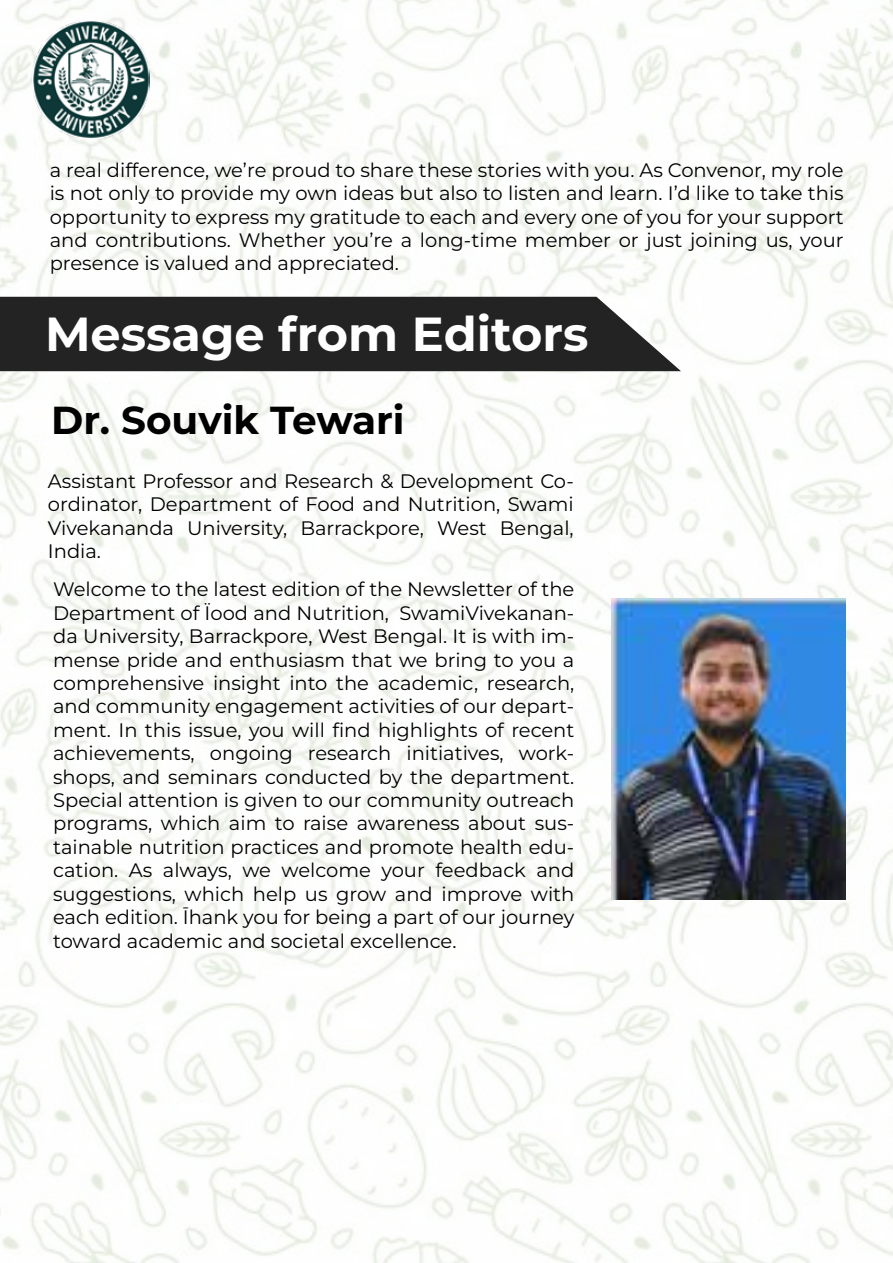
<style>
.page{position:relative;width:893px;height:1263px;background:#fff}
.page>*{position:absolute;margin:0;border:0;box-sizing:border-box;transform-origin:0 0}
.t1{font:100 47.7px "Montserrat";color:#fff}
.t2{font:100 39px "Montserrat";color:#000}
.t3{font:19.5px/23.4px "Montserrat";color:#000;text-align:justify}
</style>
<div class="page">
<img style="left:0;top:0;width:893px;height:1263px">
<div style="left:0;top:297px;width:681px;height:74px;background:#232323"></div>
<img style="left:612px;top:599px;width:233px;height:300px">
<img style="left:33px;top:21px;width:116px;height:117px">
<p class="t3" style="left:50px;top:157px;width:796px">a real difference, we’re proud to share these stories with you. As Convenor, my role is not only to provide my own ideas but also to listen and learn. I’d like to take this opportunity to express my gratitude to each and every one of you for your support and contributions. Whether you’re a long-time member or just joining us, your presence is valued and appreciated.</p>
<p class="t1" style="left:45px;top:302px;width:545px">Message from Editors</p>
<p class="t2" style="left:51px;top:395px;width:355px">Dr. Souvik Tewari</p>
<p class="t3" style="left:48px;top:469px;width:527px">Assistant Professor and Research &amp; Development Co&shy;ordinator, Department of Food and Nutrition, Swami Vivekananda University, Barrackpore, West Bengal, India.</p>
<p class="t3" style="left:53px;top:577px;width:523px">Welcome to the latest edition of the Newsletter of the Department of Ïood and Nutrition, SwamiVivekanan&shy;da University, Barrackpore, West Bengal. It is with im&shy;mense pride and enthusiasm that we bring to you a comprehensive insight into the academic, research, and community engagement activities of our depart&shy;ment. In this issue, you will find highlights of recent achievements, ongoing research initiatives, work&shy;shops, and seminars conducted by the department.<br>Special attention is given to our community outreach programs, which aim to raise awareness about sus&shy;tainable nutrition practices and promote health edu&shy;cation. As always, we welcome your feedback and suggestions, which help us grow and improve with each edition. Īhank you for being a part of our journey toward academic and societal excellence.</p>
</div>
